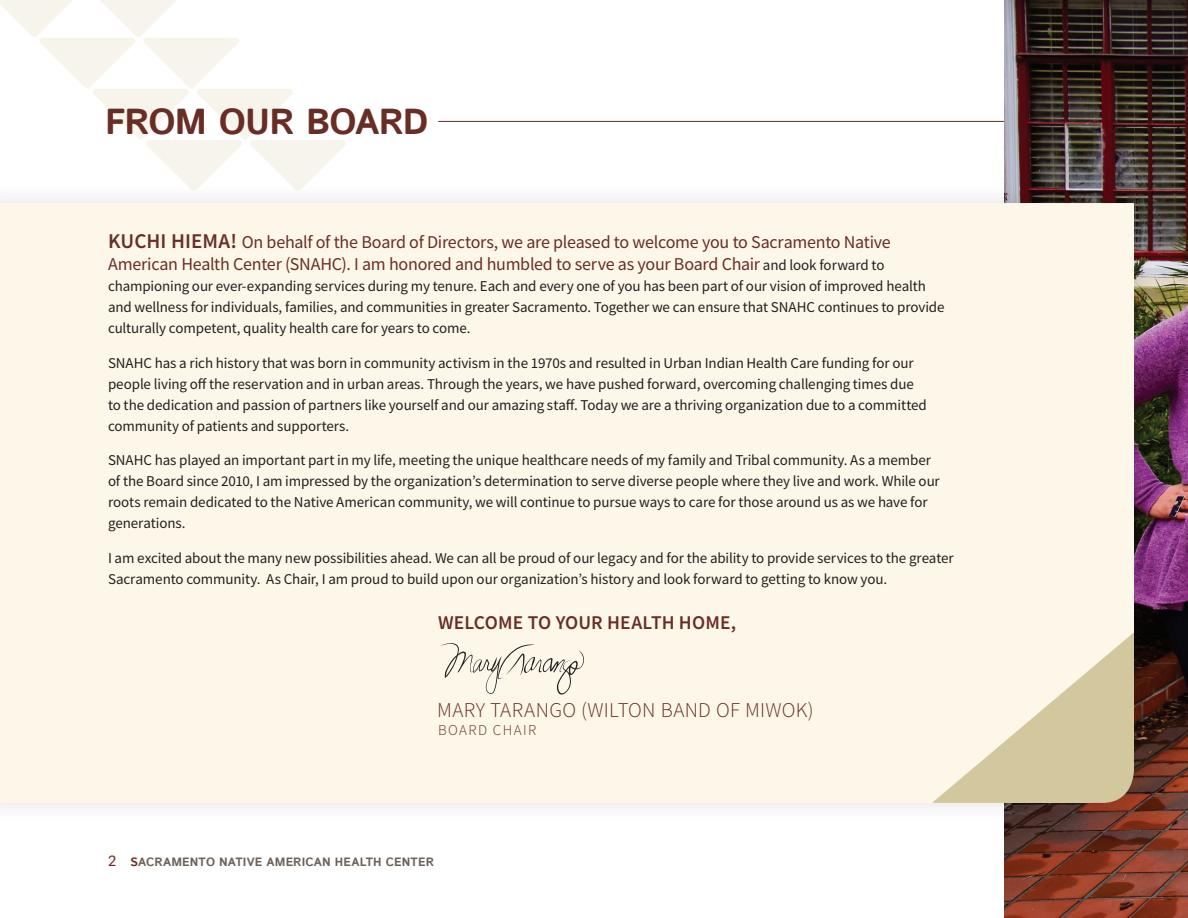
<style>
.page{position:relative;width:1188px;height:918px;background:#fff}
.page>*{position:absolute;margin:0;border:0;box-sizing:border-box;transform-origin:0 0}
.t1{font:700 36px "Istok";letter-spacing:-.025em;color:#682e25}
.t2{font:300 21px "Source Sans Pro";letter-spacing:.015em;color:#682e25}
.t3{font:600 19.5px "Source Sans Pro";letter-spacing:.005em;color:#682e25}
.t4{font:18px/22.5px "Source Sans Pro";letter-spacing:-.015em;color:#682e25}
.t5{font:15px/21px "Source Sans Pro";letter-spacing:-.01em;color:#231f20}
.t6{font:300 15px "Source Sans Pro";letter-spacing:.1em;color:#682e25}
.t7{font:700 12px "Istok";letter-spacing:.01em;color:#6e6259}
.s1{font-weight:600;font-size:21px}
.s2{font-size:15px;color:#231f20}
.s3{font-weight:400;font-size:15px;color:#682e25}
.s4{color:#682e25}
</style>
<div class="page">
<svg style="left:0;top:0;width:346px;height:180px"></svg>
<hr style="left:438px;top:121px;width:750px;height:1px;background:#682e25">
<img style="left:1005px;top:0;width:183px;height:918px">
<div style="left:0;top:180px;width:1157px;height:646px;background:#231f20;opacity:.14"></div>
<div style="left:0;top:203px;width:1134px;height:600px;background:#fcf7e9"></div>
<svg style="left:933px;top:632px;width:201px;height:171px;background:#e6dec2"></svg>
<svg style="left:440px;top:642px;width:144px;height:53px;background:#e9e4d7"></svg>
<h1 class="t1" style="left:105px;top:97px;width:325px">FROM OUR BOARD</h1>
<p class="t4" style="left:108px;top:231px;width:784px"><span class="s1">KUCHI HIEMA!</span> On behalf of the Board of Directors, we are pleased to welcome you to Sacramento Native<br>American Health Center (SNAHC). I am honored and humbled to serve as your Board Chair <span class="s2">and look forward to</span></p>
<p class="t5" style="left:108px;top:276px;width:838px">championing our ever-expanding services during my tenure. Each and every one of you has been part of our vision of improved health and wellness for individuals, families, and communities in greater Sacramento. Together we can ensure that SNAHC continues to provide culturally competent, quality health care for years to come.</p>
<p class="t5" style="left:108px;top:352px;width:820px">SNAHC has a rich history that was born in community activism in the 1970s and resulted in Urban Indian Health Care funding for our people living off the reservation and in urban areas. Through the years, we have pushed forward, overcoming challenging times due to the dedication and passion of partners like yourself and our amazing staff. Today we are a thriving organization due to a committed community of patients and supporters.</p>
<p class="t5" style="left:108px;top:450px;width:833px">SNAHC has played an important part in my life, meeting the unique healthcare needs of my family and Tribal community. As a member of the Board since 2010, I am impressed by the organization’s determination to serve diverse people where they live and work. While our roots remain dedicated to the Native American community, we will continue to pursue ways to care for those around us as we have for generations.</p>
<p class="t5" style="left:108px;top:547px;width:847px">I am excited about the many new possibilities ahead. We can all be proud of our legacy and for the ability to provide services to the greater<br>Sacramento community. As Chair, I am proud to build upon our organization’s history and look forward to getting to know you.</p>
<h3 class="t3" style="left:438px;top:610px;width:300px">WELCOME TO YOUR HEALTH HOME,</h3>
<h2 class="t2" style="left:437px;top:697px;width:378px">MARY TARANGO (WILTON BAND OF MIWOK)</h2>
<p class="t6" style="left:438px;top:721px;width:100px">BOARD CHAIR</p>
<p class="t7" style="left:108px;top:854px;width:328px"><span class="s3">2</span> <span class="s4">S</span>ACRAMENTO NATIVE AMERICAN HEALTH CENTER</p>
</div>
